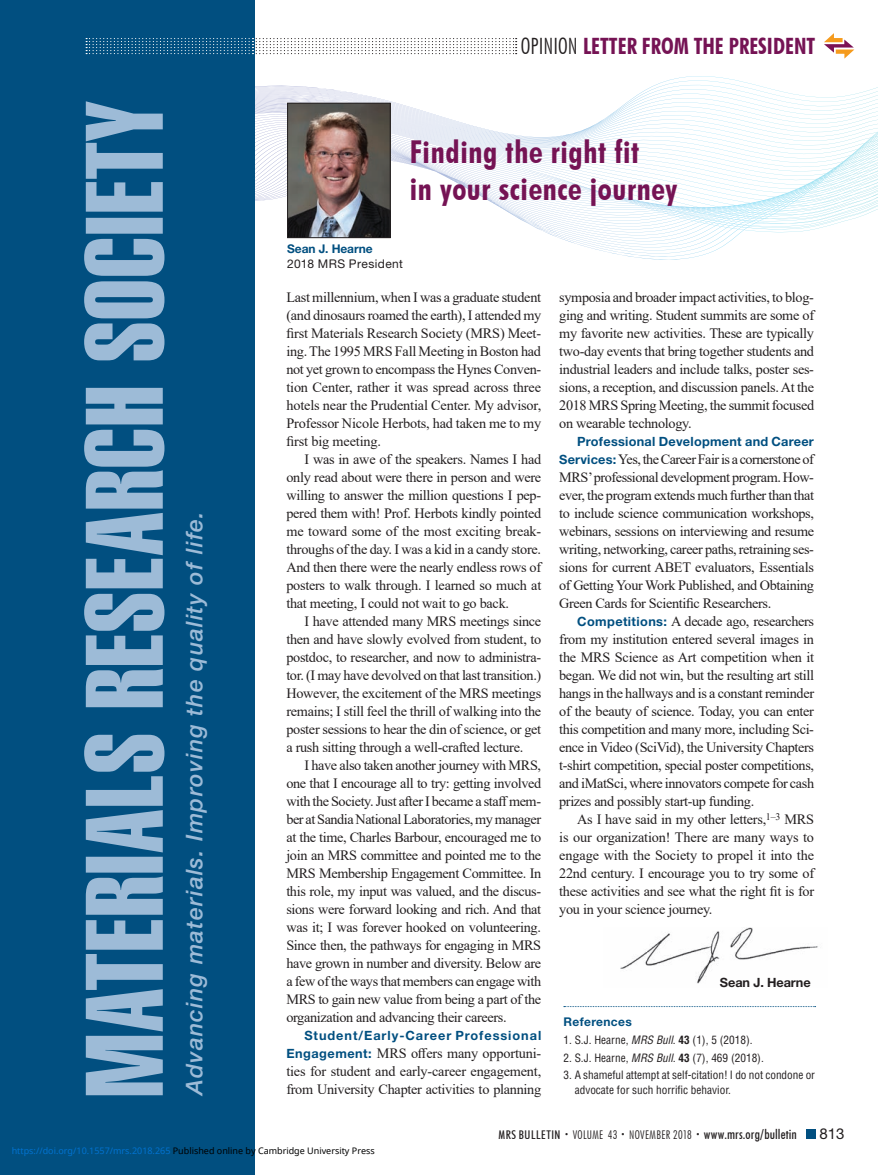
<style>
.page{position:relative;width:878px;height:1175px;background:#fff}
.page>*{position:absolute;margin:0;border:0;box-sizing:border-box;transform-origin:0 0}
.t1{font:700 condensed 31.5px/37.5px "Futura BT";letter-spacing:.02em;color:#751354}
.t2{font:italic 500 23.1px "Helvetica Neue LT Std";letter-spacing:.04em;color:#9dbbd7}
.t3{font:700 condensed 22.5px "Futura BT";color:#751354}
.t4{font:15px "Helvetica Neue LT Std";color:#231f20}
.Body_Text_9_5_x_12_F{font:14.25px/18px "Times New Roman";letter-spacing:-.02em;color:#231f20;text-align:justify}
.Body_Text_9_5_x_12_F-2{font:700 12.75px "Helvetica Neue LT Std";letter-spacing:.075em;color:#014f80}
.Body_Text_9_5_x_12_F-3{font:700 12.75px "Helvetica Neue LT Std";letter-spacing:.02em;color:#014f80}
.t5{font:700 12.75px "Helvetica Neue LT Std";letter-spacing:-.01em;color:#231f20}
.t6{font:300 condensed 12px "Futura BT";letter-spacing:.03em;color:#231f20}
.t7{font:12px/15px "Helvetica Neue LT Std";letter-spacing:.03em;color:#231f20}
.green{font:700 12px "Helvetica Neue LT Std";letter-spacing:.03em;color:#014f80}
.references{font:condensed 11.25px/15px "Helvetica LT Std";color:#231f20}
.t8{font:9px "Noto Sans";color:#000}
.s1{font-weight:300;color:#231f20}
.s2{font-weight:700;color:#014f80}
.s3{font-family:"Helvetica Neue LT Std";font-weight:700;font-size:12.75px;color:#014f80}
.s4{font-style:italic}
.s5{font-weight:700}
.s6{font-weight:500}
.s7{font-size:7.5px}
.s8{font-weight:500;font-size:13.5px}
.s9{color:#0172cf}
</style>
<div class="page">
<div style="left:806px;top:1130px;width:9px;height:8px;background:#014f80"></div>
<svg style="left:254px;top:233px;width:486px;height:8px"></svg>
<svg style="left:254px;top:200px;width:598px;height:22px"></svg>
<svg style="left:254px;top:39px;width:509px;height:161px"></svg>
<svg style="left:763px;top:33px;width:115px;height:186px"></svg>
<div style="left:0;top:0;width:254px;height:1174px;background:#014f80"></div>
<svg style="left:84px;top:101px;width:80px;height:994px;fill:#9dbbd7"></svg>
<img style="left:289px;top:105px;width:99px;height:131px">
<div style="left:287px;top:103px;width:103px;height:135px;border:1px solid #231f20"></div>
<svg style="left:86px;top:38px;width:430px;height:16px"></svg>
<svg style="left:564px;top:1006px;width:251px;height:1px"></svg>
<img style="left:620px;top:927px;width:198px;height:57px">
<p class="t3" style="left:521px;top:32px;width:296px"><span class="s1">OPINION</span> LETTER FROM THE PRESIDENT</p>
<p class="t2" style="left:181px;top:1095px;width:585px;rotate:-90deg">Advancing materials. Improving the quality of life.</p>
<p class="t1" style="left:409px;top:132px;width:269px">Finding the right fit<br>in your science journey</p>
<p class="t7" style="left:287px;top:240px;width:117px"><span class="s2">Sean J. Hearne<br></span>2018 MRS President</p>
<p class="Body_Text_9_5_x_12_F" style="left:286px;top:287px;width:256px">Last millennium, when I was a graduate student (and dinosaurs roamed the earth), I attended my first Materials Research Society (MRS) Meet&shy;ing. The 1995 MRS Fall Meeting in Boston had not yet grown to encompass the Hynes Conven&shy;tion Center, rather it was spread across three hotels near the Prudential Center. My advisor, Professor Nicole Herbots, had taken me to my first big meeting.</p>
<p class="Body_Text_9_5_x_12_F" style="left:286px;top:449px;width:256px;text-indent:18px">I was in awe of the speakers. Names I had only read about were there in person and were willing to answer the million questions I pep&shy;pered them with! Prof. Herbots kindly pointed me toward some of the most exciting break&shy;throughs of the day. I was a kid in a candy store.<br>And then there were the nearly endless rows of posters to walk through. I learned so much at that meeting, I could not wait to go back.</p>
<p class="Body_Text_9_5_x_12_F" style="left:286px;top:611px;width:256px;text-indent:18px">I have attended many MRS meetings since then and have slowly evolved from student, to postdoc, to researcher, and now to administra&shy;tor. (I may have devolved on that last transition.)<br>However, the excitement of the MRS meetings remains; I still feel the thrill of walking into the poster sessions to hear the din of science, or get a rush sitting through a well-crafted lecture.</p>
<p class="Body_Text_9_5_x_12_F" style="left:286px;top:755px;width:256px;text-indent:18px">I have also taken another journey with MRS, one that I encourage all to try: getting involved with the Society. Just after I became a staff mem&shy;ber at Sandia National Laboratories, my manager at the time, Charles Barbour, encouraged me to join an MRS committee and pointed me to the MRS Membership Engagement Committee. In this role, my input was valued, and the discus&shy;sions were forward looking and rich. And that was it; I was forever hooked on volunteering.<br>Since then, the pathways for engaging in MRS have grown in number and diversity. Below are a few of the ways that members can engage with MRS to gain new value from being a part of the organization and advancing their careers.</p>
<p class="Body_Text_9_5_x_12_F-2" style="left:304px;top:1027px;width:238px">Student/Early-Career Professional</p>
<p class="Body_Text_9_5_x_12_F" style="left:286px;top:1043px;width:256px"><span class="s3">Engagement:</span> MRS offers many opportuni&shy;ties for student and early-career engagement, from University Chapter activities to planning</p>
<p class="Body_Text_9_5_x_12_F" style="left:559px;top:287px;width:256px">symposia and broader impact activities, to blog&shy;ging and writing. Student summits are some of my favorite new activities. These are typically two-day events that bring together students and industrial leaders and include talks, poster ses&shy;sions, a reception, and discussion panels. At the 2018 MRS Spring Meeting, the summit focused on wearable technology.</p>
<p class="Body_Text_9_5_x_12_F-3" style="left:577px;top:433px;width:238px">Professional Development and Career</p>
<p class="Body_Text_9_5_x_12_F" style="left:559px;top:449px;width:256px"><span class="s3">Services:</span> Yes, the Career Fair is a cornerstone of MRS’ professional development program. How&shy;ever, the program extends much further than that to include science communication workshops, webinars, sessions on interviewing and resume writing, networking, career paths, retraining ses&shy;sions for current ABET evaluators, Essentials of Getting Your Work Published, and Obtaining Green Cards for Scientific Researchers.</p>
<p class="Body_Text_9_5_x_12_F" style="left:559px;top:611px;width:256px;text-indent:18px"><span class="s3">Competitions:</span> A decade ago, researchers from my institution entered several images in the MRS Science as Art competition when it began. We did not win, but the resulting art still hangs in the hallways and is a constant reminder of the beauty of science. Today, you can enter this competition and many more, including Sci&shy;ence in Video (SciVid), the University Chapters t-shirt competition, special poster competitions, and iMatSci, where innovators compete for cash prizes and possibly start-up funding.</p>
<p class="Body_Text_9_5_x_12_F" style="left:559px;top:809px;width:256px;text-indent:18px">As I have said in my other letters,<sup>1–3</sup> MRS is our organization! There are many ways to engage with the Society to propel it into the 22nd century. I encourage you to try some of these activities and see what the right fit is for you in your science journey.</p>
<p class="t5" style="left:720px;top:975px;width:92px">Sean J. Hearne</p>
<p class="green" style="left:563px;top:1014px;width:70px">References</p>
<p class="references" style="left:563px;top:1032px;width:191px">1. S.J. Hearne, <span class="s4">MRS Bull</span>. <span class="s5">43</span> (1), 5 (2018).</p>
<p class="references" style="left:563px;top:1050px;width:202px">2. S.J. Hearne, <span class="s4">MRS Bull.</span> <span class="s5">43</span> (7), 469 (2018).</p>
<p class="references" style="left:574px;top:1067px;width:242px;text-indent:-11px">3. A shameful attempt at self-citation! I do not condone or advocate for such horrific behavior.</p>
<p class="t6" style="left:498px;top:1127px;width:300px"><span class="s6">MRS BULLETIN</span> <span class="s7">•</span> VOLUME 43 <span class="s7">•</span> NOVEMBER 2018 <span class="s7">•</span> <span class="s8">www.mrs.org/bulletin</span></p>
<p class="t4" style="left:819px;top:1124px;width:27px">813</p>
<p class="t8" style="left:12px;top:1143px;width:364px"><span class="s9">https://doi.org/10.1557/mrs.2018.265</span> Published online by Cambridge University Press</p>
</div>
